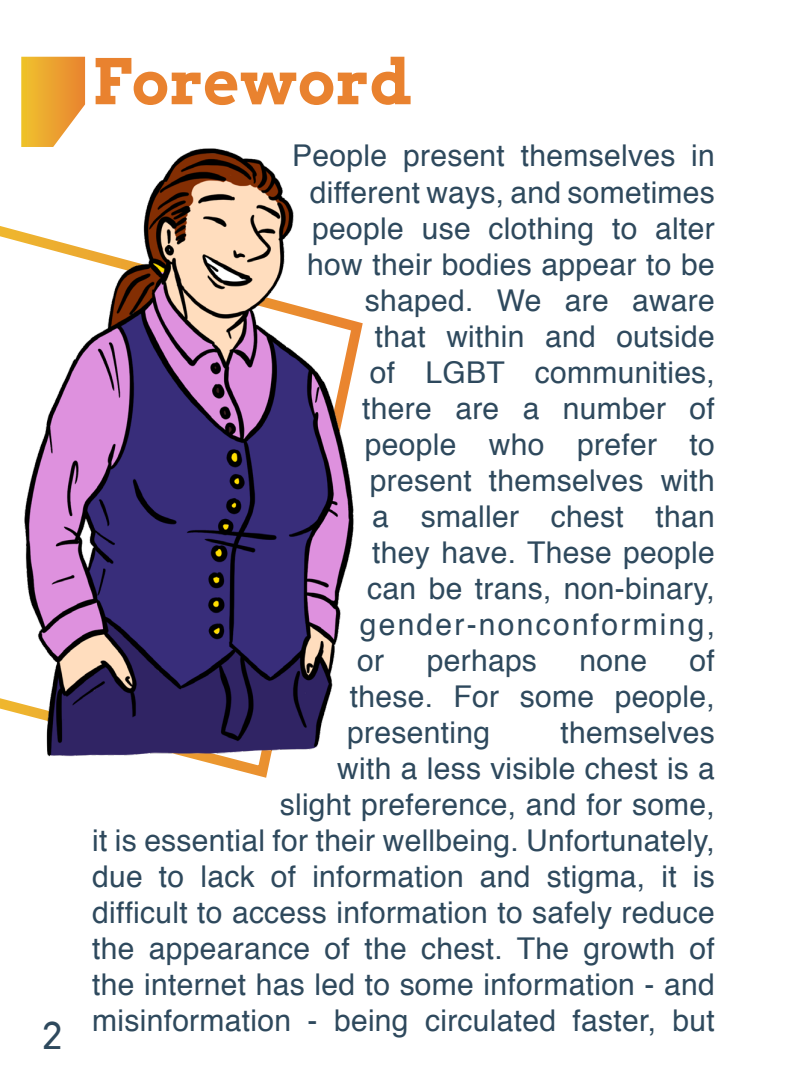
<style>
.page{position:relative;width:787px;height:1092px;background:#fff}
.page>*{position:absolute;margin:0;border:0;box-sizing:border-box;transform-origin:0 0}
.t1{font:700 62.5px "Arvo";color:#e9822f}
.t2{font:37.5px "Arvo";color:#2e495d}
.Body_Copy{font:30px/36px "Helvetica";letter-spacing:.01em;color:#2e495d;text-align:justify}
.Body_Copy-2{font:30px "Helvetica";letter-spacing:.075em;color:#2e495d}
</style>
<div class="page">
<img style="left:0;top:148px;width:363px;height:623px">
<svg style="left:21px;top:57px;width:64px;height:90px;background:#eeb047"></svg>
<p class="t2" style="left:43px;top:1013px;width:22px">2</p>
<p class="t1" style="left:92px;top:42px;width:321px">Foreword</p>
<p class="Body_Copy" style="left:292px;top:139px;width:424px">People present themselves in</p>
<p class="Body_Copy" style="left:310px;top:175px;width:406px">different ways, and sometimes</p>
<p class="Body_Copy" style="left:312px;top:211px;width:404px">people use clothing to alter</p>
<p class="Body_Copy" style="left:307px;top:247px;width:409px">how their bodies appear to be</p>
<p class="Body_Copy" style="left:365px;top:283px;width:351px">shaped. We are aware</p>
<p class="Body_Copy" style="left:375px;top:319px;width:341px">that within and outside</p>
<p class="Body_Copy" style="left:370px;top:355px;width:347px">of LGBT communities,</p>
<p class="Body_Copy" style="left:362px;top:391px;width:354px">there are a number of</p>
<p class="Body_Copy" style="left:365px;top:427px;width:351px">people who prefer to</p>
<p class="Body_Copy" style="left:370px;top:463px;width:346px">present themselves with</p>
<p class="Body_Copy" style="left:372px;top:499px;width:344px">a smaller chest than</p>
<p class="Body_Copy" style="left:372px;top:535px;width:344px">they have. These people</p>
<p class="Body_Copy" style="left:367px;top:571px;width:349px">can be trans, non-binary,</p>
<p class="Body_Copy-2" style="left:360px;top:601px;width:357px">gender-nonconforming,</p>
<p class="Body_Copy" style="left:357px;top:643px;width:28px">or</p>
<p class="Body_Copy" style="left:427px;top:643px;width:112px">perhaps</p>
<p class="Body_Copy" style="left:579px;top:643px;width:69px">none</p>
<p class="Body_Copy" style="left:347px;top:643px;width:369px;text-indent:342px">of these. For some people, presenting</p>
<p class="Body_Copy" style="left:92px;top:715px;width:624px;text-align:right">themselves<br>with a less visible chest is a<br>slight preference, and for some,<br>it is essential for their wellbeing. Unfortunately, due to lack of information and stigma, it is difficult to access information to safely reduce the appearance of the chest. The growth of the internet has led to some information - and misinformation - being circulated faster, but</p>
</div>
